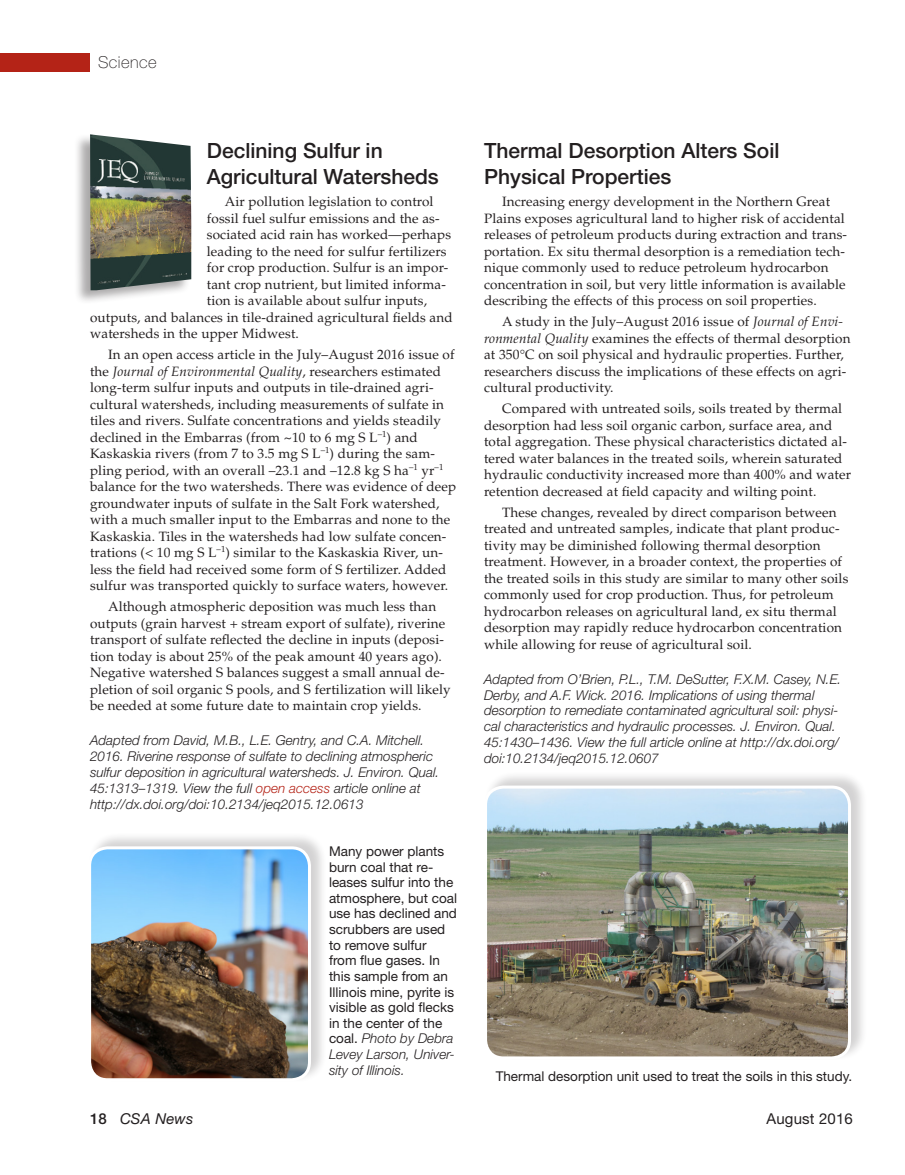
<style>
.page{position:relative;width:905px;height:1175px;background:#fff}
.page>*{position:absolute;margin:0;border:0;box-sizing:border-box;transform-origin:0 0}
.t1{font:500 21px/25.2px "Helvetica Neue LT Std";color:#231f20}
.t2{font:100 16.5px "Helvetica Neue LT Std";letter-spacing:.025em;color:#231f20}
.t3{font:15px "Helvetica Neue LT Std";letter-spacing:.01em;color:#231f20}
.t4{font:italic 15px "Helvetica Neue LT Std";letter-spacing:.01em;color:#231f20}
.t5{font:13.5px/16.5px "Palatino";letter-spacing:.01em;color:#231f20}
.t6{font:italic 300 13.5px/15.8px "Helvetica Neue LT Std";color:#231f20}
.t7{font:13.5px/15.6px "Helvetica Neue LT Std";color:#231f20}
.s1{font-style:italic}
.s2{color:#b42317}
.s3{font-weight:300;font-style:italic}
.s4{font-weight:500;font-style:normal}
</style>
<div class="page">
<div style="left:74px;top:133px;width:117px;height:171px;background:#231f20;opacity:.38"></div>
<img style="left:90px;top:134px;width:101px;height:156px">
<div style="left:0;top:53px;width:89px;height:18px;background:#b42317"></div>
<div style="left:484px;top:771px;width:383px;height:290px;background:#231f20;opacity:.2"></div>
<img style="left:485px;top:787px;width:364px;height:271px">
<div style="left:484px;top:785px;width:367px;height:274px;border:3px solid #fff;border-radius:18px"></div>
<div style="left:88px;top:832px;width:239px;height:251px;background:#231f20;opacity:.2"></div>
<img style="left:90px;top:848px;width:219px;height:231px">
<div style="left:88px;top:846px;width:223px;height:235px;border:3px solid #fff;border-radius:18px"></div>
<p class="t2" style="left:98px;top:53px;width:60px">Science</p>
<h1 class="t1" style="left:207px;top:138px;width:233px">Declining Sulfur in<br>Agricultural Watersheds</h1>
<p class="t5" style="left:225px;top:193px;width:210px">Air pollution legislation to control</p>
<p class="t5" style="left:207px;top:210px;width:234px">fossil fuel sulfur emissions and the as-</p>
<p class="t5" style="left:207px;top:226px;width:246px">sociated acid rain has worked—perhaps</p>
<p class="t5" style="left:207px;top:243px;width:241px">leading to the need for sulfur fertilizers</p>
<p class="t5" style="left:207px;top:259px;width:243px">for crop production. Sulfur is an impor-</p>
<p class="t5" style="left:207px;top:276px;width:240px">tant crop nutrient, but limited informa-</p>
<p class="t5" style="left:207px;top:292px;width:222px">tion is available about sulfur inputs,</p>
<p class="t5" style="left:90px;top:309px;width:364px">outputs, and balances in tile-drained agricultural fields and</p>
<p class="t5" style="left:90px;top:325px;width:210px">watersheds in the upper Midwest.</p>
<p class="t5" style="left:90px;top:346px;width:367px;text-indent:18px">In an open access article in the July–August 2016 issue of the <span class="s1">Journal of Environmental Quality</span>, researchers estimated long-term sulfur inputs and outputs in tile-drained agri&shy;cultural watersheds, including measurements of sulfate in tiles and rivers. Sulfate concentrations and yields steadily declined in the Embarras (from ~10 to 6 mg S L<sup>–1</sup>) and Kaskaskia rivers (from 7 to 3.5 mg S L<sup>–1</sup>) during the sam&shy;pling period, with an overall –23.1 and –12.8 kg S ha<sup>–1</sup> yr<sup>–1 </sup>balance for the two watersheds. There was evidence of deep groundwater inputs of sulfate in the Salt Fork watershed, with a much smaller input to the Embarras and none to the Kaskaskia. Tiles in the watersheds had low sulfate concen&shy;trations (&lt; 10 mg S L<sup>–1</sup>) similar to the Kaskaskia River, un&shy;less the field had received some form of S fertilizer. Added sulfur was transported quickly to surface waters, however.</p>
<p class="t5" style="left:90px;top:598px;width:362px;text-indent:18px">Although atmospheric deposition was much less than outputs (grain harvest + stream export of sulfate), riverine transport of sulfate reflected the decline in inputs (deposi&shy;tion today is about 25% of the peak amount 40 years ago).<br>Negative watershed S balances suggest a small annual de&shy;pletion of soil organic S pools, and S fertilization will likely be needed at some future date to maintain crop yields.</p>
<p class="t6" style="left:90px;top:732px;width:351px">Adapted from David, M.B., L.E. Gentry, and C.A. Mitchell.<br>2016. Riverine response of sulfate to declining atmospheric sulfur deposition in agricultural watersheds. J. Environ. Qual.<br>45:1313–1319. View the full <span class="s2">open access</span> article online at http://dx.doi.org/doi:10.2134/jeq2015.12.0613</p>
<p class="t7" style="left:329px;top:843px;width:129px">Many power plants burn coal that re&shy;leases sulfur into the atmosphere, but coal use has declined and scrubbers are used to remove sulfur from flue gases. In this sample from an<br>Illinois mine, pyrite is visible as gold flecks in the center of the coal. <span class="s3">Photo by Debra<br>Levey Larson, Univer&shy;sity of Illinois.</span></p>
<h1 class="t1" style="left:484px;top:138px;width:297px">Thermal Desorption Alters Soil<br>Physical Properties</h1>
<p class="t5" style="left:484px;top:193px;width:364px;text-indent:18px">Increasing energy development in the Northern Great Plains exposes agricultural land to higher risk of accidental releases of petroleum products during extraction and trans&shy;portation. Ex situ thermal desorption is a remediation tech&shy;nique commonly used to reduce petroleum hydrocarbon concentration in soil, but very little information is available describing the effects of this process on soil properties.</p>
<p class="t5" style="left:484px;top:313px;width:368px;text-indent:18px">A study in the July–August 2016 issue of <span class="s1">Journal of Envi&shy;ronmental Quality</span> examines the effects of thermal desorption at 350°C on soil physical and hydraulic properties. Further, researchers discuss the implications of these effects on agri&shy;cultural productivity.</p>
<p class="t5" style="left:484px;top:400px;width:368px;text-indent:18px">Compared with untreated soils, soils treated by thermal desorption had less soil organic carbon, surface area, and total aggregation. These physical characteristics dictated al&shy;tered water balances in the treated soils, wherein saturated hydraulic conductivity increased more than 400% and water retention decreased at field capacity and wilting point.</p>
<p class="t5" style="left:484px;top:504px;width:366px;text-indent:18px">These changes, revealed by direct comparison between treated and untreated samples, indicate that plant produc&shy;tivity may be diminished following thermal desorption treatment. However, in a broader context, the properties of the treated soils in this study are similar to many other soils commonly used for crop production. Thus, for petroleum hydrocarbon releases on agricultural land, ex situ thermal desorption may rapidly reduce hydrocarbon concentration while allowing for reuse of agricultural soil.</p>
<p class="t6" style="left:484px;top:671px;width:358px">Adapted from O’Brien, P.L., T.M. DeSutter, F.X.M. Casey, N.E.<br>Derby, and A.F. Wick. 2016. Implications of using thermal desorption to remediate contaminated agricultural soil: physi&shy;cal characteristics and hydraulic processes. J. Environ. Qual.<br>45:1430–1436. View the full article online at http://dx.doi.org/ doi:10.2134/jeq2015.12.0607</p>
<p class="t7" style="left:495px;top:1068px;width:358px">Thermal desorption unit used to treat the soils in this study.</p>
<p class="t4" style="left:90px;top:1109px;width:105px"><span class="s4">18</span> CSA News</p>
<p class="t3" style="left:766px;top:1109px;width:88px">August 2016</p>
</div>
